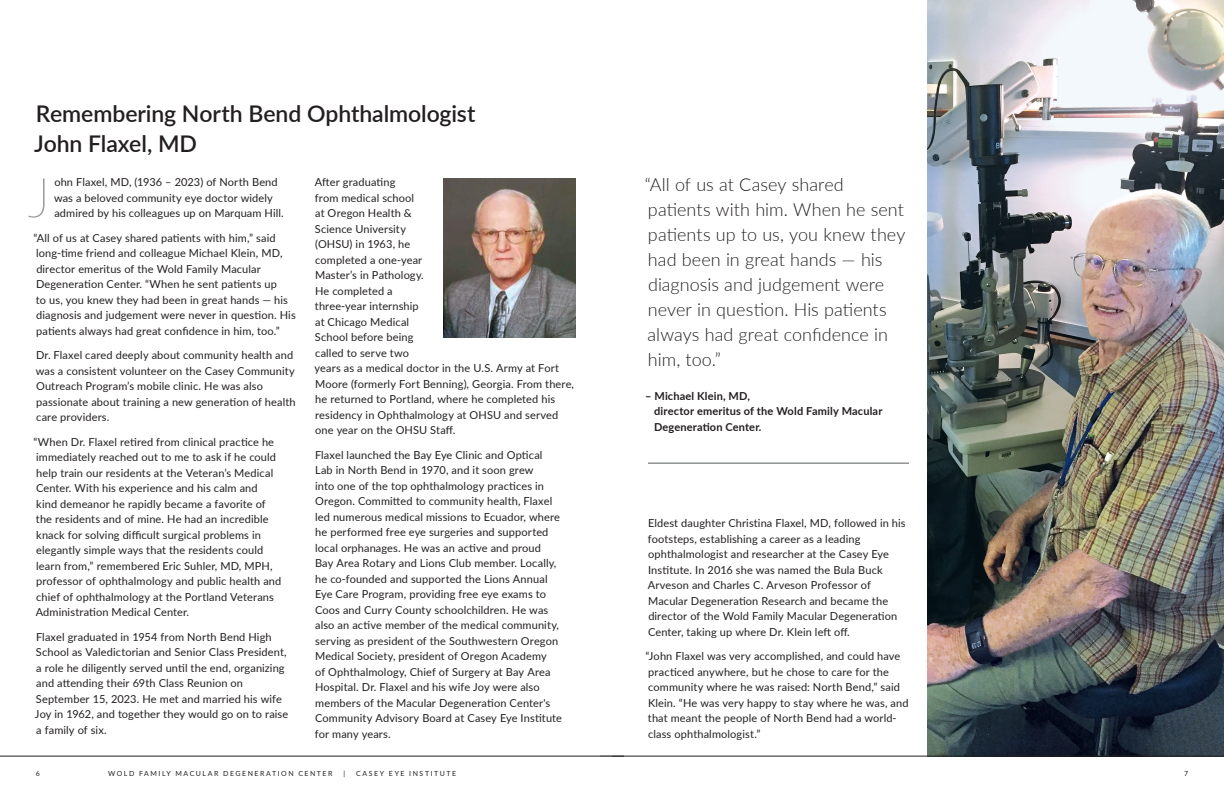
<style>
.page{position:relative;width:1224px;height:792px;background:#fff}
.page>*{position:absolute;margin:0;border:0;box-sizing:border-box;transform-origin:0 0}
.t1{font:100 55.1px "Lato";color:#9c9c9d}
.t2{font:600 23px/30px "Lato";letter-spacing:-.005em;color:#231f20}
.t3{font:300 18px/25px "Lato";color:#231f20}
.t4{font:11px/15.5px "Lato";letter-spacing:.01em;color:#231f20}
.t5{font:700 11px/15.5px "Lato";letter-spacing:.015em;color:#231f20}
.t6{font:7px "Lato";letter-spacing:.22em;color:#231f20}
</style>
<div class="page">
<img style="left:927px;top:0;width:297px;height:756px">
<hr style="left:600px;top:756px;width:624px;height:1px;background:#231f20">
<hr style="left:0;top:756px;width:624px;height:1px;background:#231f20">
<img style="left:443px;top:178px;width:133px;height:159px">
<hr style="left:648px;top:463px;width:261px;height:1px;background:#575e5f">
<h2 class="t2" style="left:34px;top:98px;width:443px">Remembering North Bend Ophthalmologist<br>John Flaxel, MD</h2>
<h1 class="t1" style="left:28px;top:160px;width:24px">J</h1>
<p class="t4" style="left:54px;top:174px;width:231px">ohn Flaxel, MD, (1936 – 2023) of North Bend was a beloved community eye doctor widely admired by his colleagues up on Marquam Hill.</p>
<p class="t4" style="left:33px;top:229px;width:264px">“All of us at Casey shared patients with him,” said long-time friend and colleague Michael Klein, MD, director emeritus of the Wold Family Macular Degeneration Center. “When he sent patients up<br>to us, you knew they had been in great hands — his diagnosis and judgement were never in question. His patients always had great confidence in him, too.”</p>
<p class="t4" style="left:36px;top:347px;width:261px">Dr. Flaxel cared deeply about community health and was a consistent volunteer on the Casey Community Outreach Program’s mobile clinic. He was also passionate about training a new generation of health care providers.</p>
<p class="t4" style="left:33px;top:433px;width:249px">“When Dr. Flaxel retired from clinical practice he immediately reached out to me to ask if he could help train our residents at the Veteran’s Medical Center. With his experience and his calm and<br>kind demeanor he rapidly became a favorite of the residents and of mine. He had an incredible knack for solving difficult surgical problems in elegantly simple ways that the residents could learn from,” remembered Eric Suhler, MD, MPH, professor of ophthalmology and public health and chief of ophthalmology at the Portland Veterans Administration Medical Center.</p>
<p class="t4" style="left:35px;top:628px;width:255px">Flaxel graduated in 1954 from North Bend High School as Valedictorian and Senior Class President, a role he diligently served until the end, organizing and attending their 69th Class Reunion on September 15, 2023. He met and married his wife Joy in 1962, and together they would go on to raise a family of six.</p>
<p class="t4" style="left:315px;top:174px;width:261px">After graduating<br>from medical school<br>at Oregon Health &amp;<br>Science University<br>(OHSU) in 1963, he<br>completed a one-year<br>Master’s in Pathology.<br>He completed a<br>three-year internship<br>at Chicago Medical<br>School before being<br>called to serve two<br>years as a medical doctor in the U.S. Army at Fort<br>Moore (formerly Fort Benning), Georgia. From there, he returned to Portland, where he completed his residency in Ophthalmology at OHSU and served one year on the OHSU Staff.</p>
<p class="t4" style="left:315px;top:446px;width:249px">Flaxel launched the Bay Eye Clinic and Optical Lab in North Bend in 1970, and it soon grew<br>into one of the top ophthalmology practices in Oregon. Committed to community health, Flaxel led numerous medical missions to Ecuador, where he performed free eye surgeries and supported local orphanages. He was an active and proud<br>Bay Area Rotary and Lions Club member. Locally, he co-founded and supported the Lions Annual Eye Care Program, providing free eye exams to Coos and Curry County schoolchildren. He was also an active member of the medical community, serving as president of the Southwestern Oregon Medical Society, president of Oregon Academy<br>of Ophthalmology, Chief of Surgery at Bay Area Hospital. Dr. Flaxel and his wife Joy were also members of the Macular Degeneration Center's Community Advisory Board at Casey Eye Institute for many years.</p>
<h3 class="t3" style="left:645px;top:171px;width:262px">“All of us at Casey shared patients with him. When he sent patients up to us, you knew they had been in great hands — his diagnosis and judgement were never in question. His patients always had great confidence in him, too.”</h3>
<p class="t5" style="left:654px;top:387px;width:230px;text-indent:-9px">– Michael Klein, MD,<br>director emeritus of the Wold Family Macular<br>Degeneration Center.</p>
<p class="t4" style="left:648px;top:515px;width:259px">Eldest daughter Christina Flaxel, MD, followed in his footsteps, establishing a career as a leading ophthalmologist and researcher at the Casey Eye Institute. In 2016 she was named the Bula Buck Arveson and Charles C. Arveson Professor of Macular Degeneration Research and became the director of the Wold Family Macular Degeneration Center, taking up where Dr. Klein left off.</p>
<p class="t4" style="left:646px;top:648px;width:265px">“John Flaxel was very accomplished, and could have practiced anywhere, but he chose to care for the community where he was raised: North Bend,” said Klein. “He was very happy to stay where he was, and that meant the people of North Bend had a world&shy;class ophthalmologist.”</p>
<p class="t6" style="left:36px;top:768px;width:6px">6</p>
<p class="t6" style="left:108px;top:768px;width:226px">WOLD FAMILY MACULAR DEGENERATION CENTER</p>
<p class="t6" style="left:343px;top:768px;width:3px">|</p>
<p class="t6" style="left:356px;top:768px;width:102px">CASEY EYE INSTITUTE</p>
<p class="t6" style="left:1184px;top:768px;width:6px">7</p>
</div>
